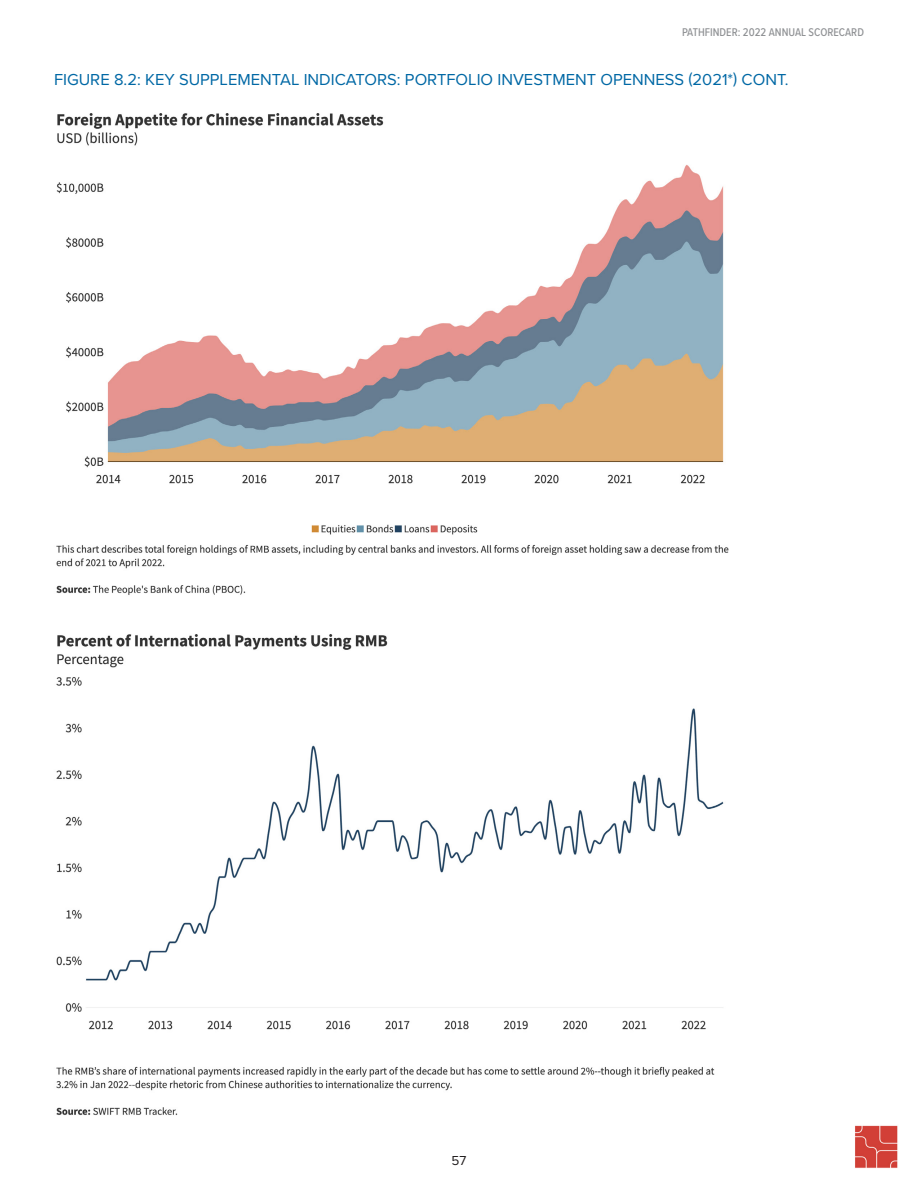
<style>
.page{position:relative;width:918px;height:1188px;background:#fff}
.page>*{position:absolute;margin:0;border:0;box-sizing:border-box;transform-origin:0 0}
.t1{font:16.5px "Proxima Nova";color:#0068a5}
.t2{font:13.5px "Proxima Nova";color:#231f20}
.t3{font:500 11.7px "Proxima Nova Cond";color:#8f9194}
</style>
<div class="page">
<img style="left:855px;top:1125px;width:43px;height:43px">
<img style="left:56px;top:113px;width:673px;height:482px">
<img style="left:56px;top:634px;width:668px;height:481px">
<p class="t3" style="left:682px;top:23px;width:183px">PATHFINDER: 2022 ANNUAL SCORECARD</p>
<p class="t1" style="left:54px;top:67px;width:736px">FIGURE 8.2: KEY SUPPLEMENTAL INDICATORS: PORTFOLIO INVESTMENT OPENNESS (2021*) CONT.</p>
<p class="t2" style="left:452px;top:1150px;width:16px">57</p>
</div>
